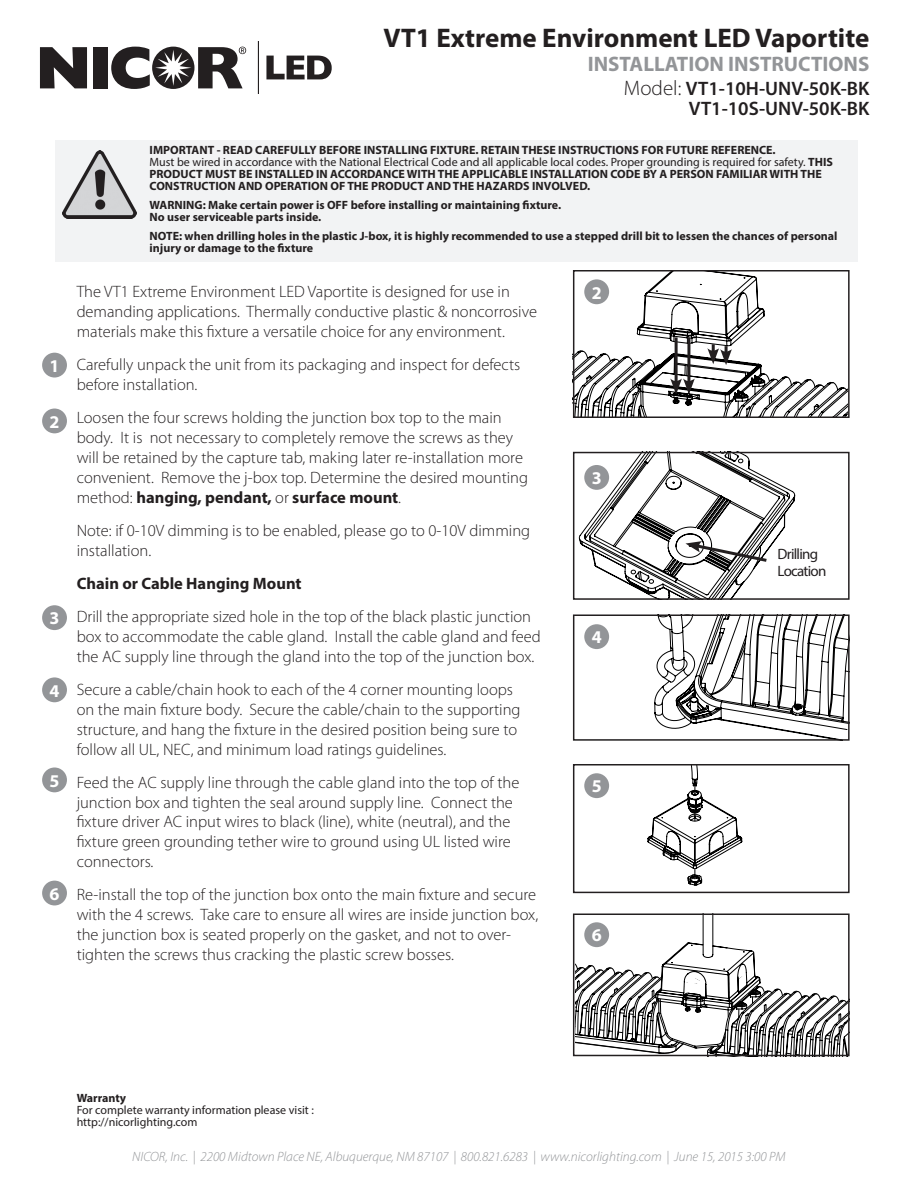
<style>
.page{position:relative;width:918px;height:1188px;background:#fff}
.page>*{position:absolute;margin:0;border:0;box-sizing:border-box;transform-origin:0 0}
.t1{font:700 27px "Myriad Pro";color:#231f20}
.t2{font:700 21px "Myriad Pro";color:#939598}
.t3{font:600 19.5px "Myriad Pro";color:#231f20}
.t4{font:700 18px "Myriad Pro";color:#fff}
.t5{font:300 16.5px/19.8px "Myriad Pro";color:#231f20}
.t6{font:700 16.5px "Myriad Pro";color:#231f20}
.t7{font:15px/16.5px "Myriad Pro";letter-spacing:-.05em;color:#231f20}
.t8{font:italic 300 13.5px "Myriad Pro";color:#939598}
.t9{font:700 12px/12px "Myriad Pro";color:#231f20}
.t10{font:12px "Myriad Pro";color:#231f20}
.s1{font-weight:300;font-size:21px}
.s2{font-weight:400}
.s3{font-weight:700}
</style>
<div class="page">
<svg style="left:266px;top:56px;width:66px;height:23px"></svg>
<div style="left:93px;top:47px;width:14px;height:41px;background:#231f20"></div>
<svg style="left:40px;top:47px;width:47px;height:41px"></svg>
<div style="left:152px;top:47px;width:42px;height:42px;background:#231f20;border-radius:50%"></div>
<svg style="left:111px;top:47px;width:80px;height:42px"></svg>
<svg style="left:198px;top:47px;width:48px;height:41px"></svg>
<hr style="left:258px;top:41px;width:1px;height:53px;background:#231f20">
<div style="left:55px;top:140px;width:803px;height:122px;background:#f2f3f4"></div>
<img style="left:63px;top:150px;width:74px;height:68px">
<div style="left:42px;top:353px;width:25px;height:25px;background:#939598;border-radius:50%"></div>
<div style="left:42px;top:409px;width:25px;height:24px;background:#939598;border-radius:50%"></div>
<div style="left:42px;top:605px;width:25px;height:25px;background:#939598;border-radius:50%"></div>
<div style="left:42px;top:677px;width:25px;height:25px;background:#939598;border-radius:50%"></div>
<div style="left:42px;top:768px;width:25px;height:24px;background:#939598;border-radius:50%"></div>
<div style="left:42px;top:881px;width:25px;height:24px;background:#939598;border-radius:50%"></div>
<svg style="left:654px;top:617px;width:193px;height:121px"></svg>
<svg style="left:648px;top:767px;width:94px;height:118px"></svg>
<svg style="left:576px;top:917px;width:271px;height:136px"></svg>
<svg style="left:576px;top:273px;width:271px;height:142px"></svg>
<svg style="left:579px;top:455px;width:216px;height:142px"></svg>
<div style="left:584px;top:624px;width:25px;height:25px;background:#939598;border-radius:50%"></div>
<div style="left:584px;top:773px;width:25px;height:25px;background:#939598;border-radius:50%"></div>
<div style="left:584px;top:922px;width:25px;height:25px;background:#939598;border-radius:50%"></div>
<div style="left:573px;top:270px;width:277px;height:148px;border:2px solid #231f20"></div>
<div style="left:573px;top:452px;width:277px;height:148px;border:2px solid #231f20"></div>
<div style="left:573px;top:614px;width:277px;height:127px;border:2px solid #231f20"></div>
<div style="left:573px;top:764px;width:277px;height:129px;border:2px solid #231f20"></div>
<div style="left:573px;top:914px;width:277px;height:142px;border:2px solid #231f20"></div>
<p class="t4" style="left:50px;top:354px;width:11px">1</p>
<p class="t4" style="left:50px;top:410px;width:11px">2</p>
<p class="t4" style="left:50px;top:607px;width:11px">3</p>
<p class="t4" style="left:50px;top:679px;width:11px">4</p>
<p class="t4" style="left:50px;top:769px;width:11px">5</p>
<p class="t4" style="left:50px;top:882px;width:11px">6</p>
<p class="t1" style="left:383px;top:21px;width:487px">VT1 Extreme Environment LED Vaportite</p>
<p class="t2" style="left:588px;top:50px;width:283px">INSTALLATION INSTRUCTIONS</p>
<p class="t3" style="left:624px;top:76px;width:247px"><span class="s1">Model:</span> VT1-10H-UNV-50K-BK</p>
<p class="t3" style="left:689px;top:96px;width:182px">VT1-10S-UNV-50K-BK</p>
<p class="t9" style="left:150px;top:144px;width:685px">IMPORTANT - READ CAREFULLY BEFORE INSTALLING FIXTURE. RETAIN THESE INSTRUCTIONS FOR FUTURE REFERENCE.<br><span class="s2">Must be wired in accordance with the National Electrical Code and all applicable local codes. Proper grounding is required for safety.</span> THIS PRODUCT MUST BE INSTALLED IN ACCORDANCE WITH THE APPLICABLE INSTALLATION CODE BY A PERSON FAMILIAR WITH THE CONSTRUCTION AND OPERATION OF THE PRODUCT AND THE HAZARDS INVOLVED.</p>
<p class="t9" style="left:150px;top:199px;width:413px">WARNING: Make certain power is OFF before installing or maintaining fixture.<br>No user serviceable parts inside.</p>
<p class="t9" style="left:150px;top:229px;width:690px">NOTE: when drilling holes in the plastic J-box, it is highly recommended to use a stepped drill bit to lessen the chances of personal injury or damage to the fixture</p>
<p class="t5" style="left:77px;top:282px;width:462px">The VT1 Extreme Environment LED Vaportite is designed for use in demanding applications. Thermally conductive plastic &amp; noncorrosive materials make this fixture a versatile choice for any environment.</p>
<p class="t5" style="left:77px;top:355px;width:445px">Carefully unpack the unit from its packaging and inspect for defects before installation.</p>
<p class="t5" style="left:77px;top:408px;width:453px">Loosen the four screws holding the junction box top to the main body. It is not necessary to completely remove the screws as they will be retained by the capture tab, making later re-installation more convenient. Remove the j-box top. Determine the desired mounting method: <span class="s3">hanging, pendant,</span> or <span class="s3">surface mount</span>.</p>
<p class="t5" style="left:77px;top:520px;width:455px">Note: if 0-10V dimming is to be enabled, please go to 0-10V dimming installation.</p>
<p class="t6" style="left:77px;top:573px;width:226px">Chain or Cable Hanging Mount</p>
<p class="t5" style="left:77px;top:607px;width:465px">Drill the appropriate sized hole in the top of the black plastic junction box to accommodate the cable gland. Install the cable gland and feed the AC supply line through the gland into the top of the junction box.</p>
<p class="t5" style="left:77px;top:680px;width:445px">Secure a cable/chain hook to each of the 4 corner mounting loops on the main fixture body. Secure the cable/chain to the supporting structure, and hang the fixture in the desired position being sure to follow all UL, NEC, and minimum load ratings guidelines.</p>
<p class="t5" style="left:77px;top:772px;width:444px">Feed the AC supply line through the cable gland into the top of the junction box and tighten the seal around supply line. Connect the fixture driver AC input wires to black (line), white (neutral), and the fixture green grounding tether wire to ground using UL listed wire connectors.</p>
<p class="t5" style="left:77px;top:885px;width:463px">Re-install the top of the junction box onto the main fixture and secure with the 4 screws. Take care to ensure all wires are inside junction box, the junction box is seated properly on the gasket, and not to over&shy;tighten the screws thus cracking the plastic screw bosses.</p>
<p class="t4" style="left:592px;top:281px;width:11px">2</p>
<p class="t4" style="left:592px;top:466px;width:11px">3</p>
<p class="t7" style="left:778px;top:546px;width:50px">Drilling<br>Location</p>
<p class="t4" style="left:592px;top:626px;width:11px">4</p>
<p class="t4" style="left:592px;top:775px;width:11px">5</p>
<p class="t4" style="left:592px;top:924px;width:11px">6</p>
<p class="t9" style="left:77px;top:1092px;width:51px">Warranty</p>
<p class="t10" style="left:77px;top:1103px;width:239px">For complete warranty information please visit :</p>
<p class="t10" style="left:77px;top:1115px;width:122px">http://nicorlighting.com</p>
<p class="t8" style="left:132px;top:1148px;width:655px">NICOR, Inc. | 2200 Midtown Place NE, Albuquerque, NM 87107 | 800.821.6283 | www.nicorlighting.com | June 15, 2015 3:00 PM</p>
</div>
